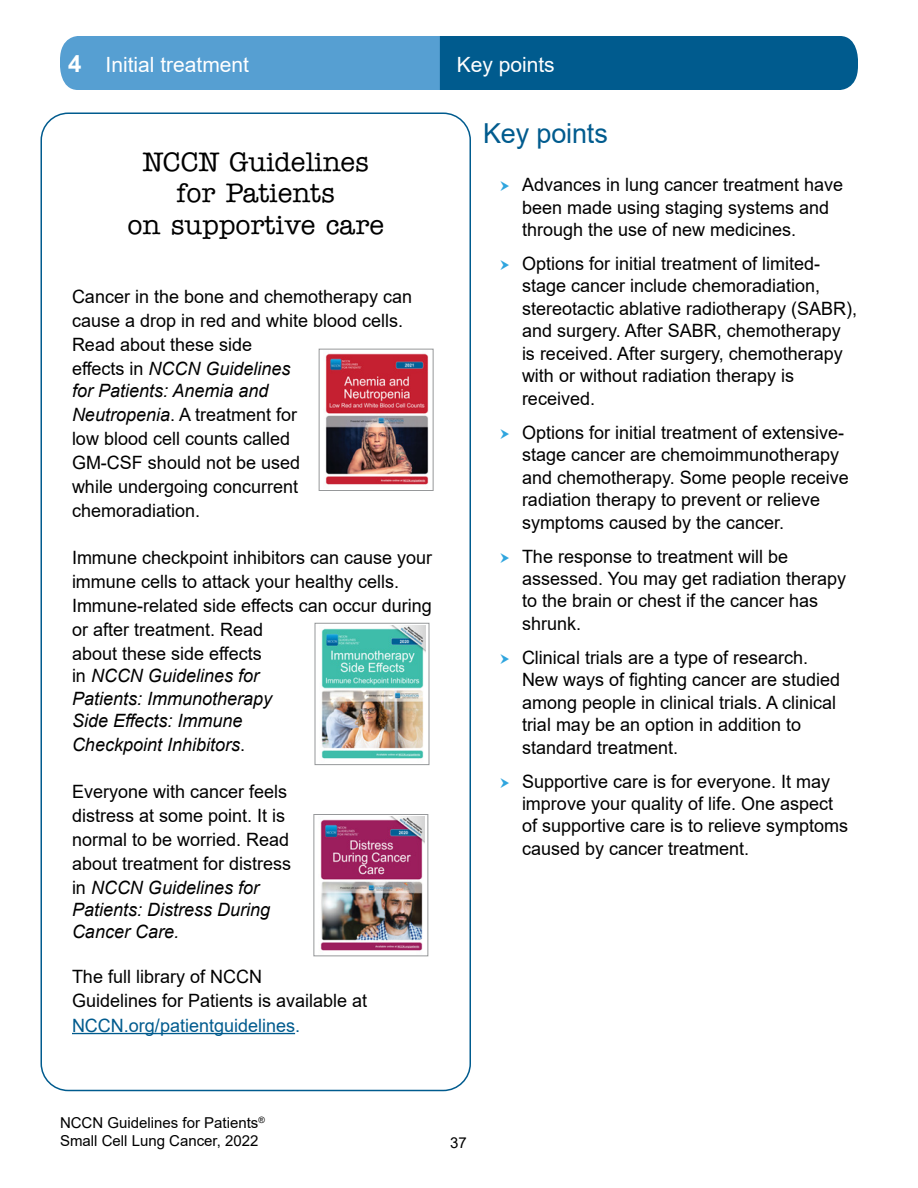
<style>
.page{position:relative;width:918px;height:1188px;background:#fff}
.page>*{position:absolute;margin:0;border:0;box-sizing:border-box;transform-origin:0 0}
.t1{font:27.6px "Arial";letter-spacing:-.005em;color:#005b8e}
.t2{font:500 27px/31.5px "American Typewriter Std";color:#000;text-align:center}
.t3{font:21px "Arial";color:#fff}
.t4{font:18.3px/22.5px "Arial";color:#000}
.t5{font:18.3px "Arial";color:#005b8e}
.t6{font:15px/18px "Arial";color:#000}
.s1{font-weight:700;font-size:24px}
.s2{font-style:italic}
</style>
<div class="page">
<svg style="left:60px;top:36px;width:798px;height:54px;background:#2a7cae"></svg>
<hr style="left:72px;top:1033px;width:223px;height:1px;background:#005b8e">
<img style="left:321px;top:625px;width:105px;height:134px">
<div style="left:315px;top:623px;width:114px;height:142px;border:1px solid #96989a"></div>
<img style="left:325px;top:353px;width:104px;height:132px">
<div style="left:319px;top:349px;width:115px;height:142px;border:1px solid #96989a"></div>
<img style="left:320px;top:816px;width:105px;height:135px">
<div style="left:314px;top:814px;width:114px;height:142px;border:1px solid #96989a"></div>
<p class="t3" style="left:68px;top:50px;width:182px"><span class="s1">4</span> Initial treatment</p>
<p class="t3" style="left:457px;top:50px;width:100px">Key points</p>
<h2 class="t2" style="left:128px;top:146px;width:258px">NCCN Guidelines for Patients<br>on supportive care</h2>
<p class="t4" style="left:72px;top:284px;width:342px;line-height:23.9px">Cancer in the bone and chemotherapy can cause a drop in red and white blood cells.<br>Read about these side<br>effects in <span class="s2">NCCN Guidelines<br>for Patients: Anemia and<br>Neutropenia</span>. A treatment for<br>low blood cell counts called<br>GM-CSF should not be used<br>while undergoing concurrent chemoradiation.</p>
<p class="t4" style="left:72px;top:545px;width:362px;line-height:23.4px">Immune checkpoint inhibitors can cause your immune cells to attack your healthy cells.<br>Immune-related side effects can occur during or after treatment. Read<br>about these side effects<br>in <span class="s2">NCCN Guidelines for<br>Patients: Immunotherapy<br>Side Effects: Immune<br>Checkpoint Inhibitors</span>.</p>
<p class="t4" style="left:72px;top:779px;width:221px;line-height:23.5px">Everyone with cancer feels distress at some point. It is normal to be worried. Read about treatment for distress in <span class="s2">NCCN Guidelines for<br>Patients: Distress During<br>Cancer Care.</span></p>
<p class="t4" style="left:72px;top:965px;width:297px;line-height:24px">The full library of NCCN<br>Guidelines for Patients is available at</p>
<p class="t5" style="left:72px;top:1013px;width:230px">NCCN.org/patientguidelines.</p>
<h1 class="t1" style="left:483px;top:115px;width:126px">Key points</h1>
<p class="t4" style="left:522px;top:173px;width:323px">Advances in lung cancer treatment have been made using staging systems and through the use of new medicines.</p>
<p class="t4" style="left:522px;top:252px;width:337px">Options for initial treatment of limited&shy;stage cancer include chemoradiation, stereotactic ablative radiotherapy (SABR), and surgery. After SABR, chemotherapy is received. After surgery, chemotherapy with or without radiation therapy is received.</p>
<p class="t4" style="left:522px;top:421px;width:328px">Options for initial treatment of extensive&shy;stage cancer are chemoimmunotherapy and chemotherapy. Some people receive radiation therapy to prevent or relieve symptoms caused by the cancer.</p>
<p class="t4" style="left:522px;top:545px;width:326px">The response to treatment will be assessed. You may get radiation therapy to the brain or chest if the cancer has shrunk.</p>
<p class="t4" style="left:522px;top:646px;width:320px">Clinical trials are a type of research.<br>New ways of fighting cancer are studied among people in clinical trials. A clinical trial may be an option in addition to standard treatment.</p>
<p class="t4" style="left:522px;top:770px;width:328px">Supportive care is for everyone. It may improve your quality of life. One aspect of supportive care is to relieve symptoms caused by cancer treatment.</p>
<p class="t6" style="left:60px;top:1114px;width:206px">NCCN Guidelines for Patients<sup>®<br></sup>Small Cell Lung Cancer, 2022</p>
<p class="t6" style="left:450px;top:1133px;width:18px">37</p>
</div>
